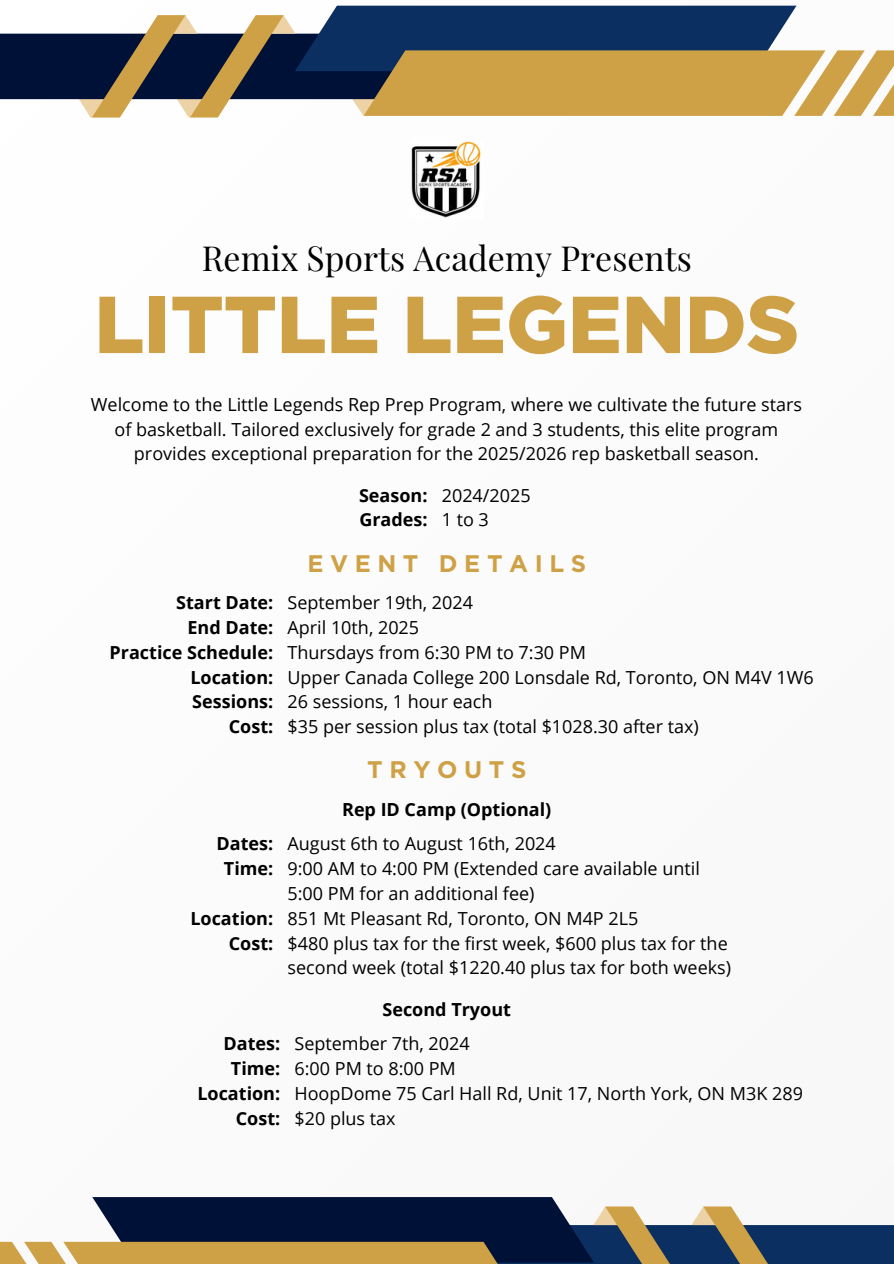
<style>
.page{position:relative;width:894px;height:1264px;background:#fff}
.page>*{position:absolute;margin:0;border:0;box-sizing:border-box;transform-origin:0 0}
.t1{font:900 80.4px "Gotham";color:#cfa146}
.t2{font:33.75px "Playfair Display";color:#000}
.t3{font:700 24px "Gotham";letter-spacing:.275em;color:#cfa146}
.t4{font:18px/24.8px "Open Sans";color:#000;text-align:center}
.t5{font:700 18px/24.8px "Open Sans";color:#000;text-align:right}
</style>
<div class="page">
<svg style="left:0;top:6px;width:893px;height:111px"></svg>
<svg style="left:0;top:1197px;width:893px;height:66px"></svg>
<img style="left:411px;top:141px;width:70px;height:77px">
<p class="t2" style="left:202px;top:234px;width:491px">Remix Sports Academy Presents</p>
<p class="t1" style="left:94px;top:276px;width:706px">LITTLE LEGENDS</p>
<h2 class="t4" style="left:91px;top:391px;width:712px">Welcome to the Little Legends Rep Prep Program, where we cultivate the future stars of basketball. Tailored exclusively for grade 2 and 3 students, this elite program provides exceptional preparation for the 2025/2026 rep basketball season.</h2>
<h1 class="t4" style="left:441px;top:482px;width:90px">2024/2025</h1>
<p class="t4" style="left:441px;top:507px;width:49px">1 to 3</p>
<h4 class="t5" style="left:359px;top:482px;width:70px;text-align:left">Season:<br>Grades:</h4>
<p class="t5" style="left:110px;top:590px;width:165px">Start Date:<br>End Date:<br>Practice Schedule:<br>Location:<br>Sessions:<br>Cost:</p>
<p class="t3" style="left:307px;top:548px;width:280px">EVENT DETAILS</p>
<p class="t4" style="left:287px;top:590px;width:187px">September 19th, 2024</p>
<p class="t4" style="left:287px;top:614px;width:133px">April 10th, 2025</p>
<h3 class="t4" style="left:287px;top:639px;width:300px">Thursdays from 6:30 PM to 7:30 PM</h3>
<h4 class="t4" style="left:287px;top:664px;width:527px">Upper Canada College 200 Lonsdale Rd, Toronto, ON M4V 1W6</h4>
<p class="t4" style="left:287px;top:689px;width:206px">26 sessions, 1 hour each</p>
<p class="t4" style="left:287px;top:713px;width:412px">$35 per session plus tax (total $1028.30 after tax)</p>
<p class="t5" style="left:216px;top:831px;width:58px;text-align:center">Dates:<br>Time:</p>
<p class="t5" style="left:190px;top:905px;width:84px">Location:<br>Cost:</p>
<p class="t3" style="left:367px;top:755px;width:161px">TRYOUTS</p>
<p class="t5" style="left:342px;top:796px;width:210px">Rep ID Camp (Optional)</p>
<h3 class="t4" style="left:287px;top:831px;width:270px">August 6th to August 16th, 2024</h3>
<h4 class="t4" style="left:287px;top:855px;width:414px">9:00 AM to 4:00 PM (Extended care available until</h4>
<h4 class="t4" style="left:287px;top:880px;width:248px">5:00 PM for an additional fee)</h4>
<h4 class="t4" style="left:287px;top:905px;width:352px">851 Mt Pleasant Rd, Toronto, ON M4P 2L5</h4>
<p class="t4" style="left:287px;top:930px;width:445px;text-align:left">$480 plus tax for the first week, $600 plus tax for the second week (total $1220.40 plus tax for both weeks)</p>
<p class="t5" style="left:197px;top:1030px;width:84px">Dates:<br>Time:<br>Location:<br>Cost:</p>
<p class="t5" style="left:382px;top:996px;width:130px">Second Tryout</p>
<p class="t4" style="left:294px;top:1030px;width:177px">September 7th, 2024</p>
<h4 class="t4" style="left:294px;top:1055px;width:163px">6:00 PM to 8:00 PM</h4>
<h4 class="t4" style="left:294px;top:1080px;width:510px">HoopDome 75 Carl Hall Rd, Unit 17, North York, ON M3K 289</h4>
<p class="t4" style="left:294px;top:1105px;width:103px">$20 plus tax</p>
</div>
